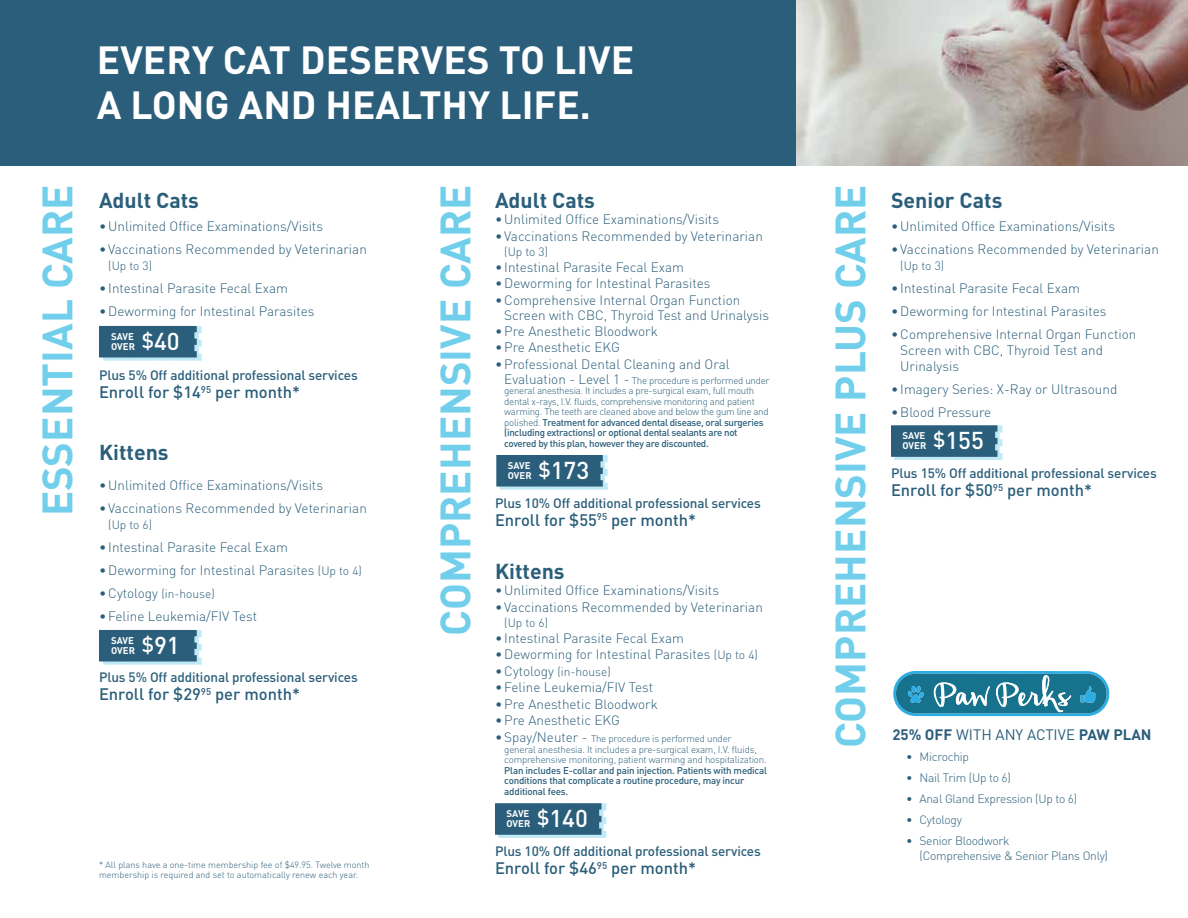
<style>
.page{position:relative;width:1188px;height:918px;background:#fff}
.page>*{position:absolute;margin:0;border:0;box-sizing:border-box;transform-origin:0 0}
.t1{font:700 41.85px "DIN";color:#71cfeb}
.t2{font:700 38.85px/44.5px "DIN";color:#fff}
.t3{font:700 21.3px "DIN";color:#2a5e7a}
.t4{font:500 16.5px "DIN";color:#2a5e7a}
.t5{font:700 15px "DIN";color:#2a5e7a}
.t6{font:300 13.5px/16.2px "DIN";color:#2a5e7a}
.t7{font:500 13.5px "DIN";letter-spacing:-.01em;color:#2a5e7a}
.t8{font:300 12px/14.4px "DIN";letter-spacing:-.02em;color:#2a5e7a}
.t9{font:300 9.75px/10.5px "DIN";letter-spacing:-.03em;color:#2a5e7a}
.t10{font:500 9.75px/10.5px "DIN";letter-spacing:-.02em;color:#2a5e7a}
.t11{font:700 9.6px/10.4px "DIN";color:#fff}
.t12{font:300 9px/10.5px "DIN";color:#2a5e7a}
.s1{font-size:13.5px}
.s2{font-weight:500}
.s3{font-weight:500;font-size:24.15px}
.s4{font-size:12px}
.s5{font-weight:400}
</style>
<div class="page">
<svg style="left:893px;top:671px;width:217px;height:45px;background:#4192ae"></svg>
<svg style="left:99px;top:326px;width:103px;height:35px;background:#42748d"></svg>
<svg style="left:99px;top:630px;width:103px;height:35px;background:#42738d"></svg>
<svg style="left:496px;top:455px;width:112px;height:35px;background:#42738c"></svg>
<svg style="left:495px;top:803px;width:112px;height:35px;background:#41738c"></svg>
<svg style="left:891px;top:425px;width:112px;height:35px;background:#41738c"></svg>
<div style="left:0;top:0;width:796px;height:166px;background:#2a5e7a"></div>
<img style="left:796px;top:0;width:392px;height:166px">
<h2 class="t2" style="left:97px;top:36px;width:539px">EVERY CAT DESERVES TO LIVE<br>A LONG AND HEALTHY LIFE.</h2>
<h1 class="t1" style="left:30px;top:516px;width:333px;rotate:-90deg">ESSENTIAL CARE</h1>
<h1 class="t1" style="left:428px;top:636px;width:453px;rotate:-90deg">COMPREHENSIVE CARE</h1>
<h1 class="t1" style="left:823px;top:748px;width:566px;rotate:-90deg">COMPREHENSIVE PLUS CARE</h1>
<h3 class="t3" style="left:99px;top:186px;width:102px">Adult Cats</h3>
<p class="t6" style="left:99px;top:218px;width:226px">•Unlimited Office Examinations/Visits</p>
<p class="t6" style="left:99px;top:241px;width:269px">• Vaccinations Recommended by Veterinarian</p>
<p class="t8" style="left:108px;top:258px;width:45px">(Up to 3)</p>
<p class="t6" style="left:99px;top:280px;width:191px">• Intestinal Parasite Fecal Exam</p>
<p class="t6" style="left:99px;top:303px;width:217px">•Deworming for Intestinal Parasites</p>
<h3 class="t3" style="left:495px;top:186px;width:102px">Adult Cats</h3>
<p class="t6" style="left:495px;top:211px;width:226px">•Unlimited Office Examinations/Visits</p>
<p class="t6" style="left:495px;top:227px;width:269px">• Vaccinations Recommended by Veterinarian</p>
<p class="t8" style="left:504px;top:244px;width:45px">(Up to 3)</p>
<p class="t6" style="left:495px;top:259px;width:191px">• Intestinal Parasite Fecal Exam</p>
<p class="t6" style="left:495px;top:275px;width:217px">•Deworming for Intestinal Parasites</p>
<p class="t6" style="left:504px;top:292px;width:266px;line-height:15px;text-indent:-9px">•Comprehensive Internal Organ Function<br>Screen with CBC, Thyroid Test and Urinalysis</p>
<p class="t6" style="left:495px;top:323px;width:164px">•Pre Anesthetic Bloodwork</p>
<p class="t6" style="left:495px;top:339px;width:126px">•Pre Anesthetic EKG</p>
<p class="t6" style="left:495px;top:356px;width:236px">•Professional Dental Cleaning and Oral</p>
<p class="t9" style="left:504px;top:375px;width:267px"><span class="s1">Evaluation - Level 1 -</span> The procedure is performed under general anesthesia. It includes a pre-surgical exam, full mouth dental x-rays, I.V. fluids, comprehensive monitoring and patient warming. The teeth are cleaned above and below the gum line and polished. <span class="s2">Treatment for advanced dental disease, oral surgeries (including extractions) or optional dental sealants are not covered by this plan, however they are discounted.</span></p>
<p class="t11" style="left:111px;top:331px;width:70px">SAVE<br>OVER <sup>$</sup><span class="s3">40</span></p>
<p class="t7" style="left:99px;top:367px;width:260px">Plus 5% Off additional professional services</p>
<p class="t4" style="left:99px;top:382px;width:203px">Enroll for $14<sup>95</sup> per month*</p>
<h3 class="t3" style="left:99px;top:439px;width:71px">Kittens</h3>
<p class="t6" style="left:99px;top:477px;width:226px">•Unlimited Office Examinations/Visits</p>
<p class="t6" style="left:99px;top:500px;width:269px">• Vaccinations Recommended by Veterinarian</p>
<p class="t8" style="left:108px;top:518px;width:45px">(Up to 6)</p>
<p class="t6" style="left:99px;top:539px;width:191px">• Intestinal Parasite Fecal Exam</p>
<p class="t6" style="left:99px;top:562px;width:264px">•Deworming for Intestinal Parasites <span class="s4">(Up to 4)</span></p>
<p class="t8" style="left:99px;top:586px;width:117px"><span class="s1">•Cytology</span> (in-house)</p>
<p class="t6" style="left:99px;top:608px;width:160px">• Feline Leukemia/FIV Test</p>
<p class="t11" style="left:508px;top:460px;width:83px">SAVE<br>OVER <sup>$</sup><span class="s3">173</span></p>
<p class="t7" style="left:495px;top:494px;width:267px">Plus 10% Off additional professional services</p>
<p class="t4" style="left:495px;top:509px;width:203px">Enroll for $55<sup>95</sup> per month*</p>
<h3 class="t3" style="left:495px;top:557px;width:71px">Kittens</h3>
<p class="t6" style="left:495px;top:582px;width:226px">•Unlimited Office Examinations/Visits</p>
<p class="t6" style="left:495px;top:599px;width:269px">• Vaccinations Recommended by Veterinarian</p>
<p class="t8" style="left:504px;top:615px;width:45px">(Up to 6)</p>
<p class="t6" style="left:495px;top:630px;width:191px">• Intestinal Parasite Fecal Exam</p>
<p class="t6" style="left:495px;top:646px;width:264px">•Deworming for Intestinal Parasites <span class="s4">(Up to 4)</span></p>
<p class="t8" style="left:495px;top:664px;width:117px"><span class="s1">•Cytology</span> (in-house)</p>
<p class="t6" style="left:495px;top:679px;width:160px">•Feline Leukemia/FIV Test</p>
<p class="t6" style="left:495px;top:695px;width:164px">•Pre Anesthetic Bloodwork</p>
<p class="t6" style="left:495px;top:712px;width:126px">•Pre Anesthetic EKG</p>
<p class="t9" style="left:504px;top:734px;width:264px;text-indent:-9px"><span class="s1">• Spay/Neuter -</span> The procedure is performed under<br>general anesthesia. It includes a pre-surgical exam, I.V. fluids, comprehensive monitoring, patient warming and hospitalization.</p>
<p class="t10" style="left:504px;top:765px;width:264px">Plan includes E-collar and pain injection. Patients with medical conditions that complicate a routine procedure, may incur additional fees.</p>
<p class="t11" style="left:111px;top:635px;width:70px">SAVE<br>OVER <sup>$</sup><span class="s3">91</span></p>
<p class="t7" style="left:99px;top:669px;width:260px">Plus 5% Off additional professional services</p>
<p class="t4" style="left:99px;top:684px;width:203px">Enroll for $29<sup>95</sup> per month*</p>
<p class="t12" style="left:99px;top:859px;width:272px">* All plans have a one-time membership fee of $49.95. Twelve month membership is required and set to automatically renew each year.</p>
<p class="t11" style="left:507px;top:808px;width:83px">SAVE<br>OVER <sup>$</sup><span class="s3">140</span></p>
<p class="t7" style="left:495px;top:843px;width:267px">Plus 10% Off additional professional services</p>
<p class="t4" style="left:495px;top:858px;width:203px">Enroll for $46<sup>95</sup> per month*</p>
<h3 class="t3" style="left:891px;top:186px;width:113px">Senior Cats</h3>
<p class="t6" style="left:891px;top:218px;width:226px">•Unlimited Office Examinations/Visits</p>
<p class="t6" style="left:891px;top:241px;width:269px">• Vaccinations Recommended by Veterinarian</p>
<p class="t8" style="left:900px;top:258px;width:45px">(Up to 3)</p>
<p class="t6" style="left:891px;top:280px;width:191px">• Intestinal Parasite Fecal Exam</p>
<p class="t6" style="left:891px;top:303px;width:217px">•Deworming for Intestinal Parasites</p>
<p class="t6" style="left:900px;top:326px;width:238px;text-indent:-9px">•Comprehensive Internal Organ Function<br>Screen with CBC, Thyroid Test and<br>Urinalysis</p>
<p class="t6" style="left:891px;top:381px;width:228px">• Imagery Series: X-Ray or Ultrasound</p>
<p class="t6" style="left:891px;top:404px;width:102px">•Blood Pressure</p>
<p class="t11" style="left:903px;top:430px;width:83px">SAVE<br>OVER <sup>$</sup><span class="s3">155</span></p>
<p class="t7" style="left:891px;top:465px;width:267px">Plus 15% Off additional professional services</p>
<p class="t4" style="left:891px;top:480px;width:203px">Enroll for $50<sup>95</sup> per month*</p>
<p class="t5" style="left:892px;top:724px;width:261px">25% OFF <span class="s5">WITH ANY ACTIVE</span> PAW PLAN</p>
<p class="t8" style="left:906px;top:749px;width:65px">• Microchip</p>
<p class="t8" style="left:906px;top:770px;width:106px">• Nail Trim (Up to 6)</p>
<p class="t8" style="left:906px;top:791px;width:173px">• Anal Gland Expression (Up to 6)</p>
<p class="t8" style="left:906px;top:812px;width:57px">• Cytology</p>
<p class="t8" style="left:920px;top:834px;width:190px;text-indent:-14px">• Senior Bloodwork<br>(Comprehensive &amp; Senior Plans Only)</p>
</div>
